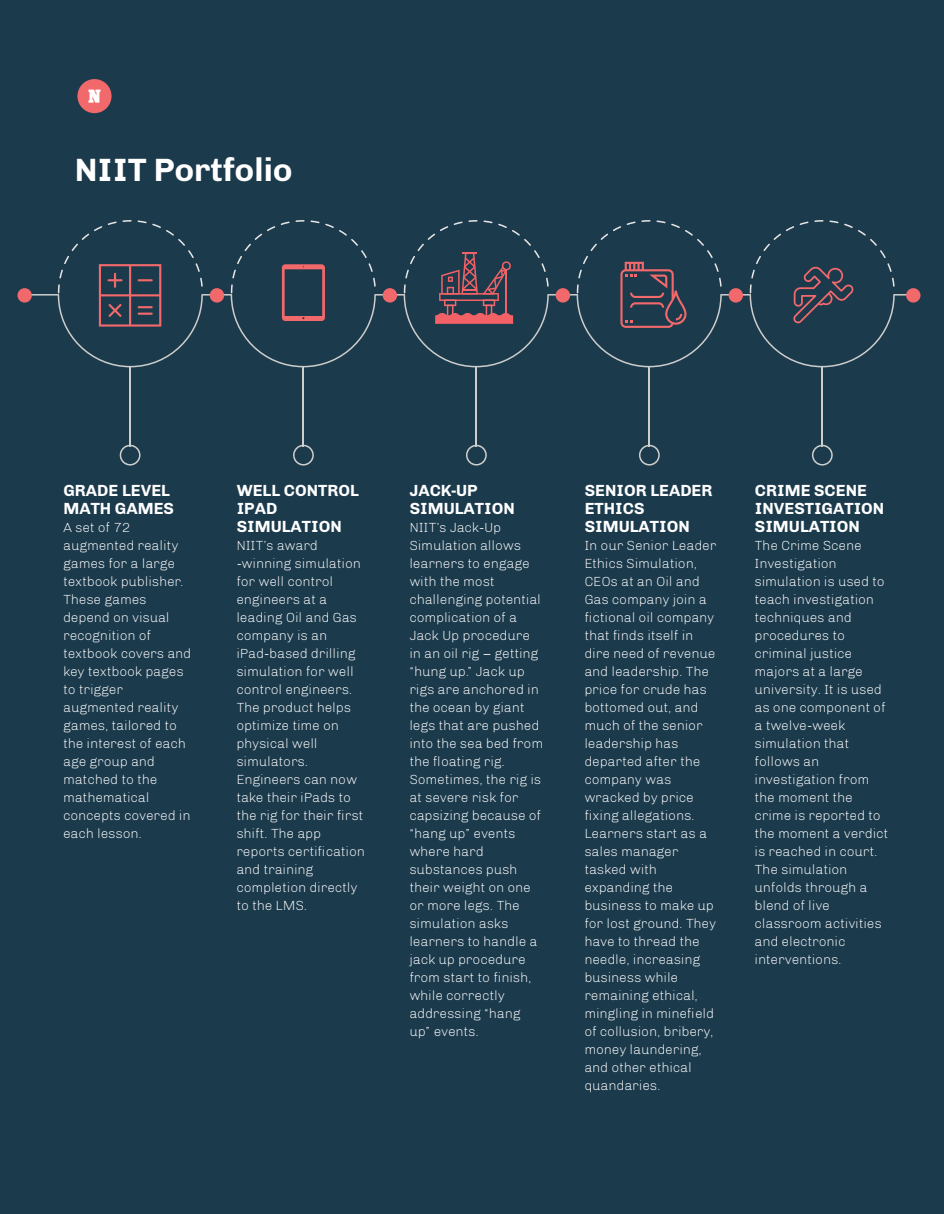
<style>
.page{position:relative;width:944px;height:1214px;background:#1b3a4c}
.page>*{position:absolute;margin:0;border:0;box-sizing:border-box;transform-origin:0 0}
.t1{font:700 33px "Chivo";color:#fff}
.t2{font:700 16.5px/18px "Chivo";color:#fff}
.t3{font:300 13.5px/18px "Chivo";color:#fff}
</style>
<div class="page">
<hr style="left:129px;top:367px;width:2px;height:79px;background:#cdcdcc">
<svg style="left:120px;top:445px;width:20px;height:20px"></svg>
<hr style="left:303px;top:367px;width:1px;height:79px;background:#cdcdcc">
<svg style="left:293px;top:445px;width:21px;height:20px"></svg>
<hr style="left:476px;top:367px;width:1px;height:79px;background:#cdcdcc">
<svg style="left:466px;top:445px;width:21px;height:20px"></svg>
<hr style="left:649px;top:367px;width:1px;height:79px;background:#cdcdcc">
<svg style="left:639px;top:445px;width:21px;height:20px"></svg>
<hr style="left:822px;top:367px;width:1px;height:79px;background:#cdcdcc">
<svg style="left:812px;top:445px;width:21px;height:20px"></svg>
<svg style="left:19px;top:294px;width:901px;height:73px"></svg>
<div style="left:210px;top:288px;width:14px;height:14px;background:#f2696b;border-radius:50%"></div>
<div style="left:17px;top:288px;width:15px;height:14px;background:#f2696b;border-radius:50%"></div>
<div style="left:383px;top:288px;width:14px;height:14px;background:#f2696b;border-radius:50%"></div>
<div style="left:556px;top:288px;width:14px;height:14px;background:#f2696b;border-radius:50%"></div>
<div style="left:729px;top:288px;width:14px;height:14px;background:#f2696b;border-radius:50%"></div>
<div style="left:906px;top:288px;width:14px;height:14px;background:#f2696b;border-radius:50%"></div>
<svg style="left:58px;top:220px;width:145px;height:106px"></svg>
<svg style="left:231px;top:220px;width:145px;height:101px"></svg>
<svg style="left:750px;top:220px;width:145px;height:103px"></svg>
<svg style="left:577px;top:220px;width:145px;height:108px"></svg>
<svg style="left:404px;top:220px;width:145px;height:104px"></svg>
<div style="left:77px;top:79px;width:35px;height:34px;background:#f2696b;border-radius:50%"></div>
<svg style="left:88px;top:90px;width:12px;height:13px"></svg>
<h1 class="t1" style="left:75px;top:150px;width:219px">NIIT Portfolio</h1>
<p class="t2" style="left:63px;top:481px;width:112px">GRADE LEVEL<br>MATH GAMES</p>
<p class="t3" style="left:63px;top:518px;width:129px">A set of 72 augmented reality games for a large textbook publisher.<br>These games depend on visual recognition of textbook covers and key textbook pages to trigger augmented reality games, tailored to the interest of each age group and matched to the mathematical concepts covered in each lesson.</p>
<p class="t2" style="left:237px;top:481px;width:124px">WELL CONTROL<br>IPAD<br>SIMULATION</p>
<p class="t3" style="left:237px;top:536px;width:130px">NIIT’s award -winning simulation for well control engineers at a leading Oil and Gas company is an iPad-based drilling simulation for well control engineers.<br>The product helps optimize time on physical well simulators.<br>Engineers can now take their iPads to the rig for their first shift. The app reports certification and training completion directly to the LMS.</p>
<p class="t2" style="left:410px;top:481px;width:107px">JACK-UP<br>SIMULATION</p>
<p class="t3" style="left:410px;top:518px;width:135px">NIIT’s Jack-Up<br>Simulation allows learners to engage with the most challenging potential complication of a<br>Jack Up procedure in an oil rig – getting “hung up.” Jack up rigs are anchored in the ocean by giant legs that are pushed into the sea bed from the floating rig.<br>Sometimes, the rig is at severe risk for capsizing because of “hang up” events where hard substances push their weight on one or more legs. The simulation asks learners to handle a jack up procedure from start to finish, while correctly addressing “hang up” events.</p>
<p class="t2" style="left:585px;top:481px;width:129px">SENIOR LEADER<br>ETHICS<br>SIMULATION</p>
<p class="t3" style="left:585px;top:536px;width:133px">In our Senior Leader<br>Ethics Simulation,<br>CEOs at an Oil and<br>Gas company join a fictional oil company that finds itself in dire need of revenue and leadership. The price for crude has bottomed out, and much of the senior leadership has departed after the company was wracked by price fixing allegations.<br>Learners start as a sales manager tasked with expanding the business to make up for lost ground. They have to thread the needle, increasing business while remaining ethical, mingling in minefield of collusion, bribery, money laundering, and other ethical quandaries.</p>
<p class="t2" style="left:755px;top:481px;width:131px">CRIME SCENE<br>INVESTIGATION<br>SIMULATION</p>
<p class="t3" style="left:755px;top:536px;width:135px">The Crime Scene<br>Investigation simulation is used to teach investigation techniques and procedures to criminal justice majors at a large university. It is used as one component of a twelve-week simulation that follows an investigation from the moment the crime is reported to the moment a verdict is reached in court.<br>The simulation unfolds through a blend of live classroom activities and electronic interventions.</p>
</div>
